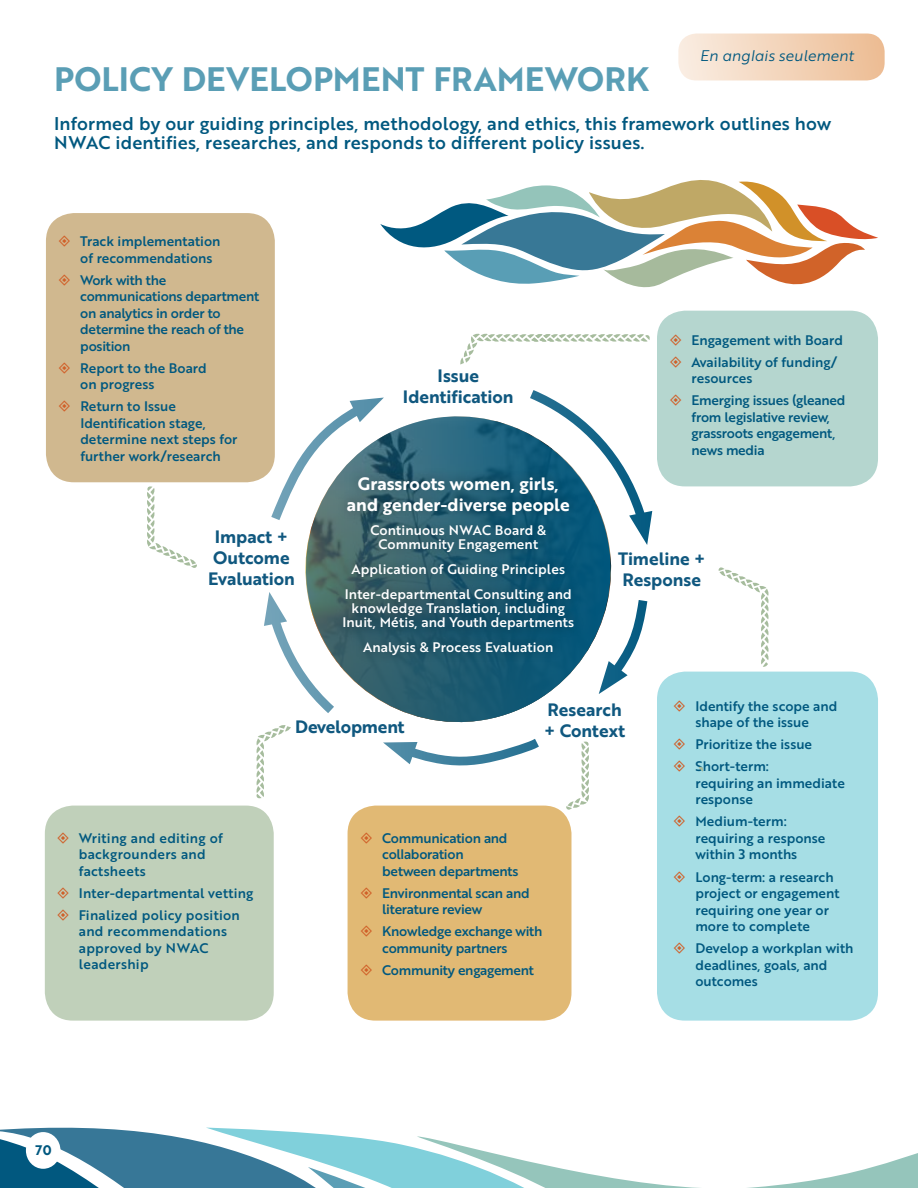
<style>
.page{position:relative;width:918px;height:1188px;background:#fff}
.page>*{position:absolute;margin:0;border:0;box-sizing:border-box;transform-origin:0 0}
.t1{font:33px "Brother 1816 Bold";letter-spacing:.005em;color:#5a9eb5}
.t2{font:18px/19.5px "Brother 1816 Medium";letter-spacing:.01em;color:#00587f}
.t3{font:17.4px/21px "Brother 1816 Bold";color:#10587f;text-align:center}
.t4{font:17.4px/21px "Brother 1816 Bold";color:#fff;text-align:center}
.t5{font:15px "Brother 1816 Book Italic";color:#00587f}
.t6{font:13.5px/16.5px "Brother 1816 Medium";color:#00587f}
.t7{font:13.5px/16.5px "Brother 1816 Medium";letter-spacing:-.02em;color:#00587f}
.t8{font:13.5px/13.8px "Brother 1816 Medium";letter-spacing:.01em;color:#fff;text-align:center}
.t9{font:13.5px/16.5px "Brother 1816 Medium";letter-spacing:.02em;color:#00587f}
.t10{font:13.5px "Brother 1816 Bold";color:#00587f}
</style>
<div class="page">
<div style="left:348px;top:806px;width:224px;height:215px;background:#e1b974;border-radius:28px"></div>
<div style="left:657px;top:311px;width:221px;height:175px;background:#b5d6cf;border-radius:28px"></div>
<div style="left:657px;top:672px;width:221px;height:349px;background:#a6dee5;border-radius:28px"></div>
<div style="left:46px;top:213px;width:229px;height:269px;background:#d0b88f;border-radius:28px"></div>
<div style="left:45px;top:806px;width:229px;height:215px;background:#c0d0ba;border-radius:28px"></div>
<svg style="left:380px;top:180px;width:498px;height:133px"></svg>
<svg style="left:305px;top:416px;width:307px;height:307px"></svg>
<div style="left:332px;top:465px;width:253px;height:201px;background:#000;opacity:.35"></div>
<svg style="left:383px;top:739px;width:156px;height:27px"></svg>
<svg style="left:598px;top:595px;width:50px;height:99px"></svg>
<svg style="left:526px;top:390px;width:127px;height:155px"></svg>
<svg style="left:264px;top:394px;width:120px;height:130px"></svg>
<svg style="left:460px;top:333px;width:190px;height:32px"></svg>
<svg style="left:147px;top:486px;width:50px;height:82px"></svg>
<svg style="left:699px;top:766px;width:4px;height:6px"></svg>
<svg style="left:566px;top:741px;width:23px;height:69px"></svg>
<svg style="left:718px;top:567px;width:51px;height:100px"></svg>
<svg style="left:256px;top:592px;width:81px;height:207px"></svg>
<div style="left:678px;top:34px;width:207px;height:46px;background:linear-gradient(to right,#faede3,#ecbc93);border-radius:18px"></div>
<svg style="left:0;top:1127px;width:918px;height:61px"></svg>
<div style="left:26px;top:1132px;width:34px;height:37px;background:#fff;border-radius:50%"></div>
<p class="t5" style="left:700px;top:44px;width:155px">En anglais seulement</p>
<h1 class="t1" style="left:54px;top:54px;width:596px">POLICY DEVELOPMENT FRAMEWORK</h1>
<h2 class="t2" style="left:54px;top:113px;width:779px">Informed by our guiding principles, methodology, and ethics, this framework outlines how<br>NWAC identifies, researches, and responds to different policy issues.</h2>
<p class="t6" style="left:80px;top:233px;width:142px">Track implementation of recommendations</p>
<p class="t7" style="left:80px;top:271px;width:180px">Work with the communications department on analytics in order to determine the reach of the position</p>
<p class="t6" style="left:80px;top:359px;width:128px">Report to the Board on progress</p>
<p class="t6" style="left:80px;top:398px;width:159px">Return to Issue<br>Identification stage, determine next steps for further work/research</p>
<p class="t3" style="left:208px;top:526px;width:88px">Impact +<br>Outcome<br>Evaluation</p>
<p class="t3" style="left:403px;top:365px;width:112px">Issue<br>Identification</p>
<p class="t4" style="left:347px;top:472px;width:224px">Grassroots women, girls, and gender-diverse people</p>
<p class="t8" style="left:370px;top:523px;width:177px">Continuous NWAC Board &amp;<br>Community Engagement</p>
<p class="t8" style="left:345px;top:556px;width:229px;line-height:24.9px">Application of Guiding Principles<br>Inter-departmental Consulting and</p>
<p class="t8" style="left:342px;top:601px;width:233px">knowledge Translation, including<br>Inuit, Métis, and Youth departments</p>
<p class="t8" style="left:363px;top:639px;width:192px">Analysis &amp; Process Evaluation</p>
<p class="t6" style="left:692px;top:328px;width:153px;line-height:22px">Engagement with Board<br>Availability of funding/</p>
<p class="t7" style="left:692px;top:367px;width:155px;line-height:22px">resources<br>Emerging issues (gleaned</p>
<p class="t7" style="left:692px;top:408px;width:145px">from legislative review, grassroots engagement, news media</p>
<p class="t3" style="left:618px;top:548px;width:89px;text-align:left">Timeline +<br>Response</p>
<p class="t9" style="left:79px;top:829px;width:146px">Writing and editing of backgrounders and factsheets</p>
<p class="t6" style="left:79px;top:881px;width:176px;line-height:22px">Inter-departmental vetting<br>Finalized policy position</p>
<p class="t9" style="left:79px;top:923px;width:150px">and recommendations approved by NWAC leadership</p>
<p class="t3" style="left:548px;top:699px;width:76px">Research</p>
<p class="t3" style="left:295px;top:716px;width:111px">Development</p>
<p class="t3" style="left:544px;top:720px;width:83px">+ Context</p>
<p class="t7" style="left:382px;top:829px;width:138px">Communication and collaboration between departments</p>
<p class="t7" style="left:382px;top:884px;width:149px">Environmental scan and literature review</p>
<p class="t7" style="left:382px;top:923px;width:162px">Knowledge exchange with community partners</p>
<p class="t7" style="left:382px;top:961px;width:153px">Community engagement</p>
<p class="t10" style="left:36px;top:1140px;width:18px">70</p>
<p class="t6" style="left:695px;top:697px;width:143px">Identify the scope and shape of the issue</p>
<p class="t6" style="left:695px;top:733px;width:118px;line-height:22px">Prioritize the issue<br>Short-term:</p>
<p class="t6" style="left:695px;top:774px;width:151px">requiring an immediate response</p>
<p class="t6" style="left:695px;top:813px;width:131px">Medium-term: requiring a response within 3 months</p>
<p class="t6" style="left:695px;top:868px;width:146px">Long-term: a research project or engagement requiring one year or more to complete</p>
<p class="t6" style="left:695px;top:940px;width:159px">Develop a workplan with deadlines, goals, and outcomes</p>
</div>
